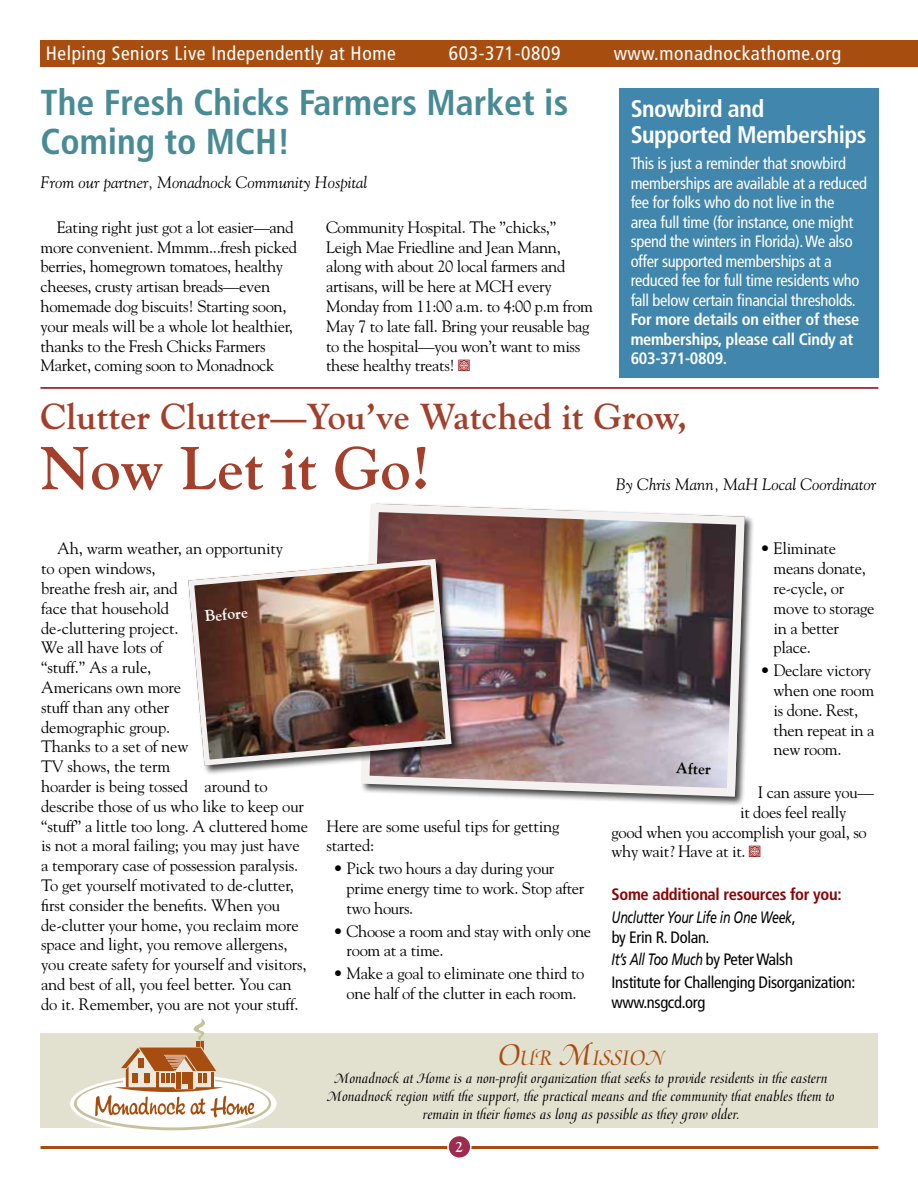
<style>
.page{position:relative;width:918px;height:1188px;background:#fff}
.page>*{position:absolute;margin:0;border:0;box-sizing:border-box;transform-origin:0 0}
.t1{font:700 60px "Goudy Std";color:#a33f2b}
.t2{font:700 condensed 36px/39px "Frutiger LT Std";color:#498b94}
.t3{font:700 36px "Goudy Std";color:#a33f2b}
.t4{font:700 condensed 24px/25.5px "Frutiger LT Std";letter-spacing:-.02em;color:#fff}
.t5{font:23.1px "Medici Script LT Std";letter-spacing:-.015em;color:#a84d10}
.t6{font:condensed 19.5px "Frutiger LT Std";letter-spacing:.03em;color:#fff}
.t7{font:16.5px/19.8px "Goudy Std";letter-spacing:-.02em;color:#000}
.t8{font:condensed 16.5px/19.5px "Frutiger LT Std";letter-spacing:-.02em;color:#fff}
.t9{font:condensed 16.5px/22.8px "Frutiger LT Std";letter-spacing:-.02em;color:#000}
.t10{font:italic 16.5px "Goudy Std";color:#000}
.t11{font:700 condensed 16.5px/19.5px "Frutiger LT Std";letter-spacing:-.02em;color:#fff}
.t12{font:700 condensed 16.5px/22.8px "Frutiger LT Std";letter-spacing:-.02em;color:#8b0304}
.t13{font:700 15.45px "Goudy Std";color:#fff}
.t14{font:700 15.45px "Goudy Std";color:#000}
.t15{font:15px/18px "Medici Script LT Std";color:#000;text-align:center}
.t16{font:700 15px "Goudy Std";color:#fff}
.s1{font-weight:400;font-style:italic;font-stretch:normal;color:#000}
.s2{font-weight:400;color:#000}
.s3{font-style:italic;font-stretch:normal}
.s4{font-size:33px}
</style>
<div class="page">
<hr style="left:40px;top:1146px;width:838px;height:3px;background:#a84d10">
<div style="left:448px;top:1135px;width:23px;height:23px;background:#9d2c4e;border-radius:50%"></div>
<div style="left:447px;top:1135px;width:25px;height:24px;border:2px solid #fff;border-radius:50%"></div>
<div style="left:40px;top:40px;width:878px;height:28px;background:#a84d10"></div>
<hr style="left:40px;top:387px;width:838px;height:2px;background:#8b0304">
<div style="left:359px;top:502px;width:396px;height:305px;background:#000;opacity:.75"></div>
<img style="left:359px;top:502px;width:390px;height:299px">
<div style="left:187px;top:558px;width:275px;height:218px;background:#000;opacity:.75"></div>
<img style="left:187px;top:556px;width:267px;height:212px">
<div style="left:619px;top:88px;width:260px;height:290px;background:#4086ad"></div>
<div style="left:40px;top:1034px;width:838px;height:94px;background:#e2e0ce"></div>
<svg style="left:70px;top:1074px;width:207px;height:59px"></svg>
<svg style="left:74px;top:1018px;width:197px;height:112px"></svg>
<p class="t6" style="left:46px;top:42px;width:351px">Helping Seniors Live Independently at Home</p>
<p class="t6" style="left:449px;top:42px;width:113px">603-371-0809</p>
<p class="t6" style="left:614px;top:42px;width:229px">www.monadnockathome.org</p>
<h2 class="t2" style="left:40px;top:83px;width:529px">The Fresh Chicks Farmers Market is<br>Coming to MCH!</h2>
<p class="t10" style="left:40px;top:172px;width:328px">From our partner, Monadnock Community Hospital</p>
<p class="t7" style="left:40px;top:217px;width:258px;text-indent:16px">Eating right just got a lot easier—and more convenient. Mmmm...fresh picked berries, homegrown tomatoes, healthy cheeses, crusty artisan breads—even homemade dog biscuits! Starting soon, your meals will be a whole lot healthier, thanks to the Fresh Chicks Farmers Market, coming soon to Monadnock</p>
<p class="t7" style="left:326px;top:217px;width:269px">Community Hospital. The ”chicks,” Leigh Mae Friedline and Jean Mann, along with about 20 local farmers and artisans, will be here at MCH every Monday from 11:00 a.m. to 4:00 p.m from May 7 to late fall. Bring your reusable bag to the hospital—you won’t want to miss these healthy treats!</p>
<h3 class="t4" style="left:631px;top:96px;width:237px">Snowbird and<br>Supported Memberships</h3>
<p class="t8" style="left:631px;top:154px;width:238px">This is just a reminder that snowbird memberships are available at a reduced fee for folks who do not live in the<br>area full time (for instance, one might spend the winters in Florida). We also offer supported memberships at a reduced fee for full time residents who fall below certain financial thresholds.</p>
<p class="t11" style="left:631px;top:310px;width:230px">For more details on either of these memberships, please call Cindy at<br>603-371-0809.</p>
<h2 class="t3" style="left:40px;top:395px;width:648px">Clutter Clutter—You’ve Watched it Grow,</h2>
<h1 class="t1" style="left:40px;top:432px;width:391px">Now Let it Go!</h1>
<p class="t10" style="left:616px;top:474px;width:262px">By Chris Mann, MaH Local Coordinator</p>
<p class="t7" style="left:41px;top:539px;width:268px;text-indent:16px">Ah, warm weather, an opportunity<br>to open windows,<br>breathe fresh air, and<br>face that household<br>de-cluttering project.<br>We all have lots of<br>“stuff.” As a rule,<br>Americans own more<br>stuff than any other<br>demographic group.<br>Thanks to a set of new<br>TV shows, the term<br>hoarder is being tossed around to describe those of us who like to keep our “stuff” a little too long. A cluttered home is not a moral failing; you may just have a temporary case of possession paralysis.<br>To get yourself motivated to de-clutter, first consider the benefits. When you de-clutter your home, you reclaim more space and light, you remove allergens, you create safety for yourself and visitors, and best of all, you feel better. You can do it. Remember, you are not your stuff.</p>
<p class="t13" style="left:204px;top:607px;width:44px;rotate:-5deg">Before</p>
<p class="t7" style="left:326px;top:816px;width:235px">Here are some useful tips for getting started:</p>
<p class="t7" style="left:347px;top:858px;width:239px;text-indent:-13px">• Pick two hours a day during your prime energy time to work. Stop after two hours.</p>
<p class="t7" style="left:347px;top:921px;width:246px;text-indent:-13px">• Choose a room and stay with only one room at a time.</p>
<p class="t7" style="left:333px;top:963px;width:253px;text-align:center">• Make a goal to eliminate one third to one half of the clutter in each room.</p>
<p class="t7" style="left:774px;top:539px;width:102px;text-indent:-13px">• Eliminate means donate, re-cycle, or move to storage in a better place.</p>
<p class="t7" style="left:774px;top:660px;width:102px;text-indent:-13px">• Declare victory when one room is done. Rest, then repeat in a new room.</p>
<p class="t7" style="left:758px;top:782px;width:118px">I can assure you—</p>
<p class="t7" style="left:740px;top:802px;width:108px">it does feel really</p>
<p class="t7" style="left:612px;top:822px;width:257px">good when you accomplish your goal, so</p>
<p class="t7" style="left:612px;top:842px;width:136px">why wait? Have at it.</p>
<p class="t12" style="left:612px;top:883px;width:231px">Some additional resources for you:<br><span class="s1">Unclutter Your Life in One Week</span><span class="s2">,</span></p>
<p class="t9" style="left:612px;top:926px;width:245px">by Erin R. Dolan.<br><span class="s3">It’s All Too Much</span> by Peter Walsh<br>Institute for Challenging Disorganization:</p>
<p class="t9" style="left:612px;top:991px;width:95px">www.nsgcd.org</p>
<p class="t14" style="left:676px;top:759px;width:37px;rotate:2deg">After</p>
<h3 class="t5" style="left:497px;top:1045px;width:169px"><span class="s4">O</span>ur <span class="s4">M</span>ission</h3>
<p class="t15" style="left:327px;top:1070px;width:509px">Monadnock at Home is a non-profit organization that seeks to provide residents in the eastern<br>Monadnock region with the support, the practical means and the community that enables them to remain in their homes as long as possible as they grow older.</p>
<p class="t16" style="left:455px;top:1137px;width:10px">2</p>
</div>
